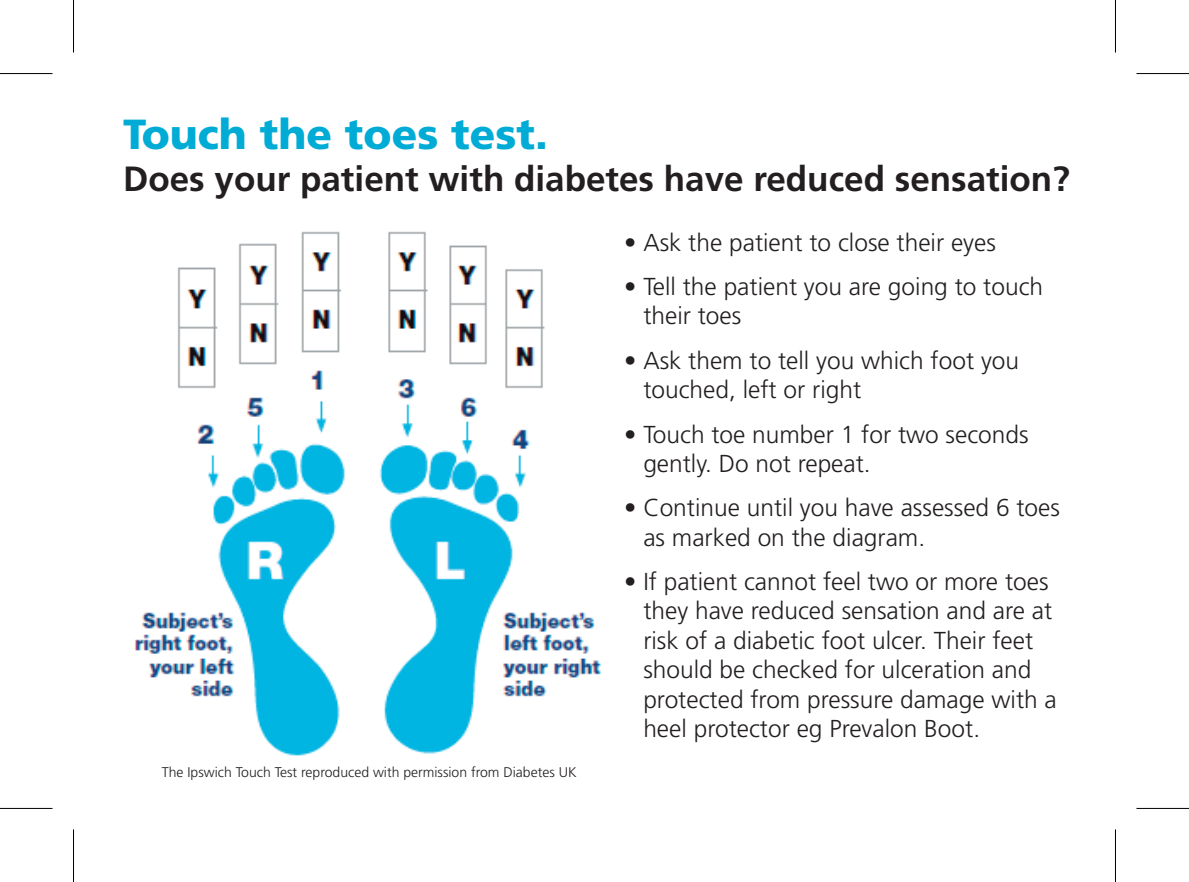
<style>
.page{position:relative;width:1189px;height:882px;background:#fff}
.page>*{position:absolute;margin:0;border:0;box-sizing:border-box;transform-origin:0 0}
.t1{font:900 42px "Frutiger";color:#00acd5}
.t2{font:700 35px "Frutiger";color:#231f20}
.t3{font:300 24.5px/29.4px "Frutiger";color:#231f20}
.t4{font:300 14px "Frutiger";color:#231f20}
</style>
<div class="page">
<img style="left:134px;top:231px;width:467px;height:525px">
<div style="left:0;top:71px;width:52px;height:5px;background:#f6f6f6"></div>
<div style="left:1136px;top:71px;width:53px;height:5px;background:#f6f6f6"></div>
<svg style="left:0;top:808px;width:52px;height:1px"></svg>
<svg style="left:1136px;top:808px;width:53px;height:1px"></svg>
<hr style="left:0;top:73px;width:52px;height:1px;background:#000">
<hr style="left:1136px;top:73px;width:53px;height:1px;background:#000">
<hr style="left:0;top:807px;width:52px;height:1px;background:#000">
<hr style="left:1136px;top:807px;width:53px;height:1px;background:#000">
<hr style="left:73px;top:0;width:1px;height:53px;background:#000">
<hr style="left:73px;top:829px;width:1px;height:52px;background:#000">
<hr style="left:1115px;top:0;width:1px;height:53px;background:#000">
<hr style="left:1115px;top:829px;width:1px;height:52px;background:#000">
<p class="t1" style="left:123px;top:109px;width:426px">Touch the toes test.</p>
<p class="t2" style="left:123px;top:158px;width:948px">Does your patient with diabetes have reduced sensation?</p>
<p class="t4" style="left:162px;top:763px;width:416px">The Ipswich Touch Test reproduced with permission from Diabetes UK</p>
<p class="t3" style="left:624px;top:227px;width:373px">• Ask the patient to close their eyes</p>
<p class="t3" style="left:643px;top:272px;width:401px;text-indent:-19px">• Tell the patient you are going to touch their toes</p>
<p class="t3" style="left:643px;top:345px;width:377px;text-indent:-19px">• Ask them to tell you which foot you touched, left or right</p>
<p class="t3" style="left:643px;top:419px;width:387px;text-indent:-19px">• Touch toe number 1 for two seconds gently. Do not repeat.</p>
<p class="t3" style="left:643px;top:493px;width:418px;text-indent:-19px">• Continue until you have assessed 6 toes as marked on the diagram.</p>
<p class="t3" style="left:643px;top:566px;width:415px;text-indent:-19px">• If patient cannot feel two or more toes they have reduced sensation and are at risk of a diabetic foot ulcer. Their feet should be checked for ulceration and protected from pressure damage with a heel protector eg Prevalon Boot.</p>
</div>
